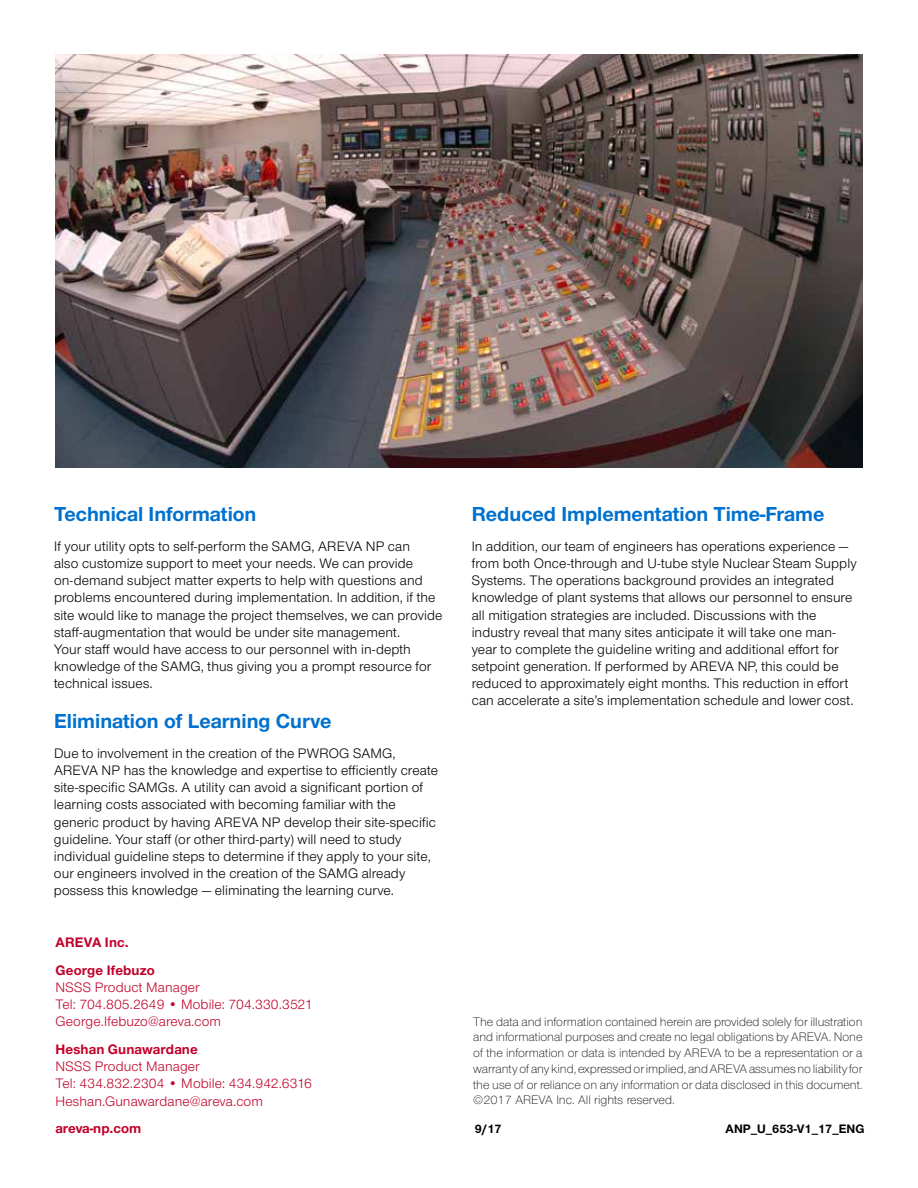
<style>
.page{position:relative;width:918px;height:1188px;background:#fff}
.page>*{position:absolute;margin:0;border:0;box-sizing:border-box;transform-origin:0 0}
.t1{font:700 21px "Nimbus AREVA";color:#0071ce}
.t2{font:14.25px/17.1px "Nimbus AREVA";letter-spacing:.005em;color:#000}
.t3{font:14.25px/17.1px "Nimbus AREVA";letter-spacing:.005em;color:#c1002a}
.t4{font:700 14.25px/27.9px "Nimbus AREVA";letter-spacing:.01em;color:#c1002a}
.t5{font:300 12.75px/15.8px "Nimbus AREVA";color:#000;text-align:justify}
.t6{font:700 12.75px "Nimbus AREVA";color:#000}
</style>
<div class="page">
<img style="left:55px;top:54px;width:807px;height:413px">
<h1 class="t1" style="left:54px;top:501px;width:204px">Technical Information</h1>
<p class="t2" style="left:54px;top:538px;width:390px">If your utility opts to self-perform the SAMG, AREVA NP can<br>also customize support to meet your needs. We can provide on-demand subject matter experts to help with questions and problems encountered during implementation. In addition, if the site would like to manage the project themselves, we can provide staff-augmentation that would be under site management.<br>Your staff would have access to our personnel with in-depth knowledge of the SAMG, thus giving you a prompt resource for technical issues.</p>
<h1 class="t1" style="left:54px;top:708px;width:279px">Elimination of Learning Curve</h1>
<p class="t2" style="left:54px;top:745px;width:386px">Due to involvement in the creation of the PWROG SAMG, AREVA NP has the knowledge and expertise to efficiently create site-specific SAMGs. A utility can avoid a significant portion of learning costs associated with becoming familiar with the generic product by having AREVA NP develop their site-specific guideline. Your staff (or other third-party) will need to study individual guideline steps to determine if they apply to your site, our engineers involved in the creation of the SAMG already possess this knowledge — eliminating the learning curve.</p>
<h1 class="t1" style="left:472px;top:501px;width:354px">Reduced Implementation Time-Frame</h1>
<p class="t2" style="left:472px;top:538px;width:386px">In addition, our team of engineers has operations experience — from both Once-through and U-tube style Nuclear Steam Supply Systems. The operations background provides an integrated knowledge of plant systems that allows our personnel to ensure all mitigation strategies are included. Discussions with the industry reveal that many sites anticipate it will take one man&shy;year to complete the guideline writing and additional effort for setpoint generation. If performed by AREVA NP, this could be reduced to approximately eight months. This reduction in effort can accelerate a site’s implementation schedule and lower cost.</p>
<p class="t4" style="left:55px;top:928px;width:101px">AREVA Inc.<br>George Ifebuzo</p>
<p class="t3" style="left:55px;top:979px;width:259px">NSSS Product Manager<br>Tel: 704.805.2649 • Mobile: 704.330.3521<br>George.Ifebuzo@areva.com</p>
<p class="t4" style="left:55px;top:1036px;width:144px">Heshan Gunawardane</p>
<p class="t3" style="left:55px;top:1058px;width:258px">NSSS Product Manager<br>Tel: 434.832.2304 • Mobile: 434.942.6316<br>Heshan.Gunawardane@areva.com</p>
<p class="t4" style="left:55px;top:1115px;width:87px">areva-np.com</p>
<p class="t6" style="left:475px;top:1122px;width:28px">9/17</p>
<p class="t6" style="left:726px;top:1122px;width:140px">ANP_U_653-V1_17_ENG</p>
<p class="t5" style="left:473px;top:1014px;width:391px">The data and information contained herein are provided solely for illustration and informational purposes and create no legal obligations by AREVA. None of the information or data is intended by AREVA to be a representation or a warranty of any kind, expressed or implied, and AREVA assumes no liability for the use of or reliance on any information or data disclosed in this document. ©2017 AREVA Inc. All rights reserved.</p>
</div>
